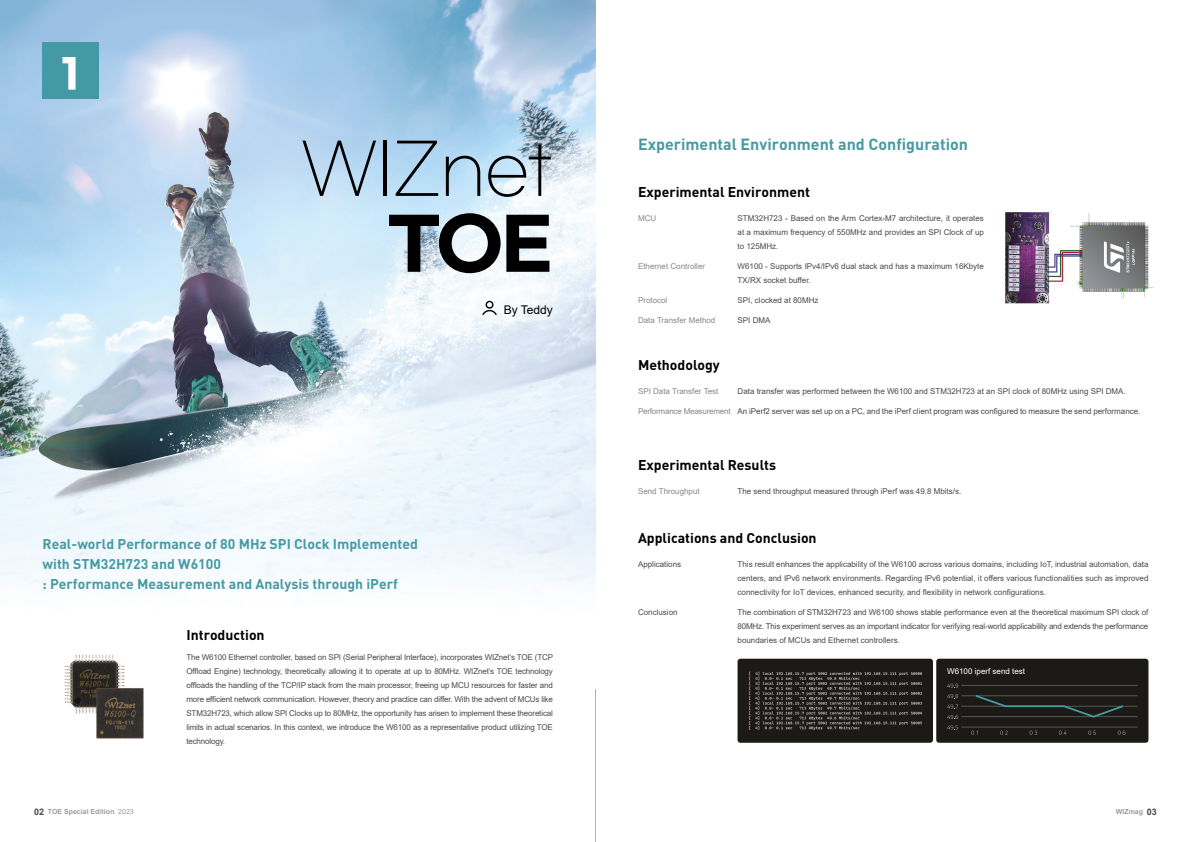
<style>
.page{position:relative;width:1191px;height:842px;background:#fff}
.page>*{position:absolute;margin:0;border:0;box-sizing:border-box;transform-origin:0 0}
.t1{font:300 70px "Gmarket Sans";letter-spacing:-.025em;color:#000}
.t2{font:700 70px "Gmarket Sans";color:#000}
.t3{font:700 40px "Gmarket Sans";color:#fff}
.t4{font:700 16px "DIN";color:#449ba4}
.t5{font:700 14px/20px "DIN";color:#449ba4}
.t6{font:700 14px "DIN";color:#000}
.t7{font:12px "Arial";color:#000}
.t8{font:8px/14px "Arial";color:#4a4a49;text-align:justify}
.t9{font:8px "Arial";color:#878787}
.t10{font:8px "Arial";letter-spacing:-.025em;color:#878787}
.t11{font:8px "Arial";color:#fff}
.t12{font:700 7px "Arial";color:#9d9d9c}
.s1{font-size:9px;color:#4a4a49}
.s2{font-weight:400}
</style>
<div class="page">
<hr style="left:595px;top:0;width:1px;height:842px;background:#b3b2b2">
<img style="left:0;top:0;width:595px;height:585px">
<div style="left:43px;top:43px;width:56px;height:56px;background:#439aa4"></div>
<svg style="left:482px;top:301px;width:15px;height:14px"></svg>
<img style="left:64px;top:654px;width:80px;height:85px">
<div style="left:936px;top:659px;width:212px;height:84px;background:#1c1a16;border-radius:3px"></div>
<img style="left:1005px;top:212px;width:148px;height:92px">
<div style="left:737px;top:659px;width:196px;height:84px;background:#1c1a16;border-radius:3px"></div>
<img style="left:749px;top:671px;width:174px;height:59px">
<hr style="left:961px;top:716px;width:176px;height:1px;background:#575756">
<hr style="left:961px;top:706px;width:176px;height:1px;background:#575756">
<hr style="left:961px;top:695px;width:176px;height:1px;background:#575756">
<hr style="left:961px;top:685px;width:176px;height:1px;background:#575756">
<hr style="left:961px;top:727px;width:176px;height:1px;background:#575756">
<svg style="left:973px;top:695px;width:152px;height:23px"></svg>
<svg style="left:947px;top:715px;width:11px;height:15px"></svg>
<svg style="left:947px;top:694px;width:11px;height:15px"></svg>
<svg style="left:947px;top:683px;width:11px;height:5px"></svg>
<svg style="left:971px;top:731px;width:7px;height:4px"></svg>
<svg style="left:1000px;top:731px;width:7px;height:4px"></svg>
<svg style="left:1029px;top:731px;width:8px;height:4px"></svg>
<svg style="left:1059px;top:731px;width:7px;height:4px"></svg>
<svg style="left:1088px;top:731px;width:8px;height:4px"></svg>
<svg style="left:1117px;top:731px;width:8px;height:4px"></svg>
<h2 class="t3" style="left:61px;top:51px;width:20px">1</h2>
<h1 class="t1" style="left:300px;top:132px;width:254px">WIZnet</h1>
<h1 class="t2" style="left:387px;top:205px;width:167px">TOE</h1>
<h3 class="t7" style="left:504px;top:301px;width:51px">By Teddy</h3>
<h3 class="t5" style="left:43px;top:533px;width:377px">Real-world Performance of 80 MHz SPI Clock Implemented with STM32H723 and W6100<br>: Performance Measurement and Analysis through iPerf</h3>
<h3 class="t6" style="left:186px;top:626px;width:80px">Introduction</h3>
<p class="t8" style="left:186px;top:650px;width:368px">The W6100 Ethernet controller, based on SPI (Serial Peripheral Interface), incorporates WIZnet’s TOE (TCP Offload Engine) technology, theoretically allowing it to operate at up to 80MHz. WIZnet’s TOE technology offloads the handling of the TCP/IP stack from the main processor, freeing up MCU resources for faster and more efficient network communication. However, theory and practice can differ. With the advent of MCUs like STM32H723, which allow SPI Clocks up to 80MHz, the opportunity has arisen to implement these theoretical limits in actual scenarios. In this context, we introduce the W6100 as a representative product utilizing TOE technology.</p>
<h3 class="t4" style="left:638px;top:134px;width:331px">Experimental Environment and Configuration</h3>
<h3 class="t6" style="left:638px;top:183px;width:173px">Experimental Environment</h3>
<p class="t9" style="left:638px;top:213px;width:20px">MCU</p>
<p class="t9" style="left:638px;top:261px;width:69px">Ethernet Controller</p>
<p class="t9" style="left:638px;top:295px;width:31px">Protocol</p>
<p class="t9" style="left:638px;top:315px;width:79px">Data Transfer Method</p>
<h3 class="t6" style="left:638px;top:355px;width:83px">Methodology</h3>
<p class="t8" style="left:737px;top:212px;width:248px">STM32H723 - Based on the Arm Cortex-M7 architecture, it operates at a maximum frequency of 550MHz and provides an SPI Clock of up to 125MHz.</p>
<p class="t8" style="left:737px;top:260px;width:248px">W6100 - Supports IPv4/IPv6 dual stack and has a maximum 16Kbyte<br>TX/RX socket buffer.</p>
<p class="t8" style="left:737px;top:294px;width:82px">SPI, clocked at 80MHz</p>
<p class="t8" style="left:737px;top:314px;width:34px">SPI DMA</p>
<p class="t8" style="left:737px;top:384px;width:390px">Data transfer was performed between the W6100 and STM32H723 at an SPI clock of 80MHz using SPI DMA.</p>
<p class="t8" style="left:737px;top:404px;width:404px">An iPerf2 server was set up on a PC, and the iPerf client program was configured to measure the send performance.</p>
<p class="t9" style="left:638px;top:386px;width:82px">SPI Data Transfer Test</p>
<p class="t10" style="left:638px;top:406px;width:94px">Performance Measurement</p>
<h3 class="t6" style="left:638px;top:456px;width:140px">Experimental Results</h3>
<p class="t9" style="left:638px;top:486px;width:63px">Send Throughput</p>
<p class="t8" style="left:737px;top:484px;width:225px">The send throughput measured through iPerf was 49.8 Mbits/s.</p>
<h3 class="t6" style="left:638px;top:529px;width:180px">Applications and Conclusion</h3>
<p class="t8" style="left:638px;top:557px;width:45px">Applications</p>
<p class="t8" style="left:638px;top:605px;width:41px">Conclusion</p>
<p class="t8" style="left:737px;top:557px;width:412px">This result enhances the applicability of the W6100 across various domains, including IoT, industrial automation, data centers, and IPv6 network environments. Regarding IPv6 potential, it offers various functionalities such as improved connectivity for IoT devices, enhanced security, and flexibility in network configurations.</p>
<p class="t8" style="left:737px;top:605px;width:412px">The combination of STM32H723 and W6100 shows stable performance even at the theoretical maximum SPI clock of 80MHz. This experiment serves as an important indicator for verifying real-world applicability and extends the performance boundaries of MCUs and Ethernet controllers.</p>
<p class="t11" style="left:947px;top:666px;width:79px">W6100 iperf send test</p>
<p class="t12" style="left:34px;top:807px;width:101px"><span class="s1">02</span> TOE Special Edition<span class="s2">. 2023</span></p>
<p class="t12" style="left:1115px;top:807px;width:43px">WIZmag <span class="s1">03</span></p>
</div>
